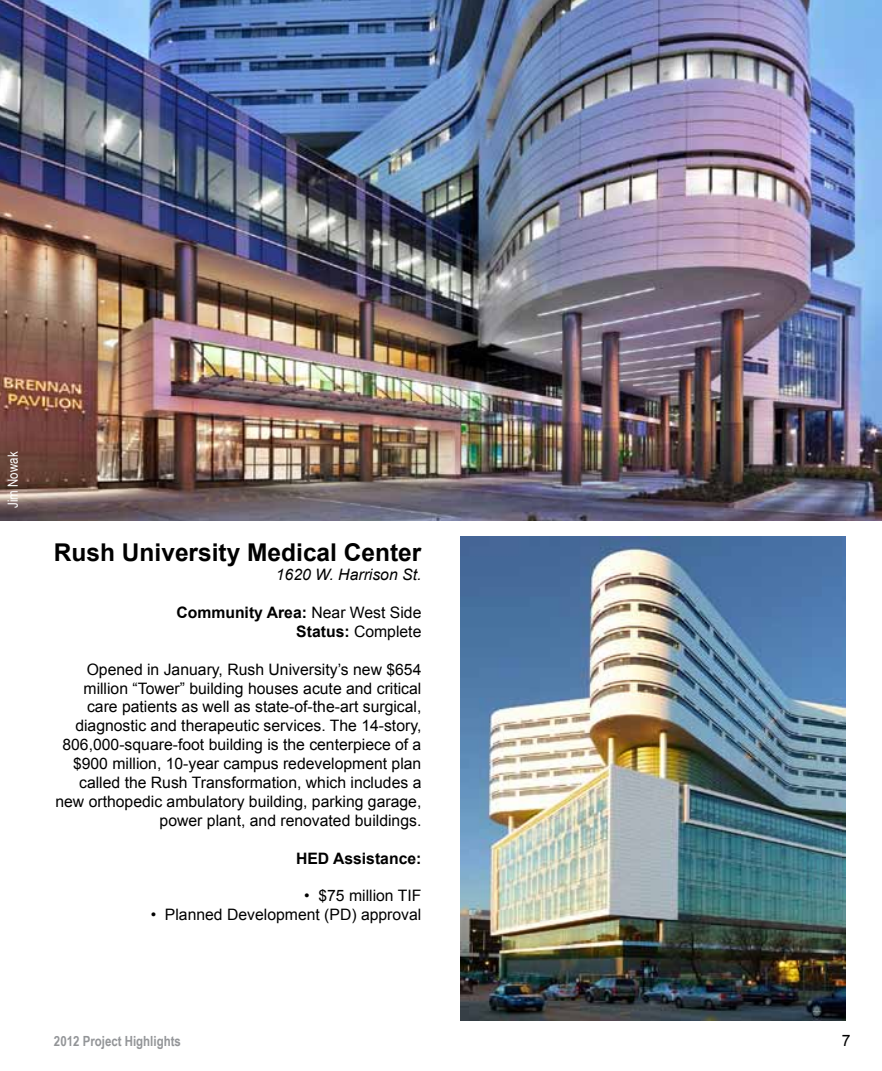
<style>
.page{position:relative;width:882px;height:1071px;background:#fff}
.page>*{position:absolute;margin:0;border:0;box-sizing:border-box;transform-origin:0 0}
.t1{font:700 24.5px "Arial";color:#000}
.t2{font:15.75px/18.9px "Arial";color:#000;text-align:right}
.t3{font:700 15.75px/18.9px "Arial";color:#000;text-align:right}
.t4{font:italic 15.75px "Arial";color:#000}
.t5{font:700 14px "Arial Narrow";color:#939598}
.t6{font:14px "Arial Narrow";color:#fff}
.s1{font-weight:400}
</style>
<div class="page">
<img style="left:461px;top:537px;width:384px;height:484px">
<img style="left:0;top:0;width:882px;height:520px">
<p class="t6" style="left:3px;top:508px;width:58px;rotate:-90deg">Jim Nowak</p>
<h1 class="t1" style="left:54px;top:536px;width:369px">Rush University Medical Center</h1>
<p class="t4" style="left:276px;top:564px;width:147px">1620 W. Harrison St.</p>
<p class="t3" style="left:176px;top:603px;width:247px">Community Area: <span class="s1">Near West Side<br></span>Status: <span class="s1">Complete</span></p>
<p class="t2" style="left:55px;top:660px;width:367px">Opened in January, Rush University’s new $654 million “Tower” building houses acute and critical care patients as well as state-of-the-art surgical, diagnostic and therapeutic services. The 14-story, 806,000-square-foot building is the centerpiece of a $900 million, 10-year campus redevelopment plan called the Rush Transformation, which includes a new orthopedic ambulatory building, parking garage, power plant, and renovated buildings.</p>
<p class="t3" style="left:296px;top:849px;width:127px">HED Assistance:</p>
<p class="t2" style="left:304px;top:887px;width:119px">• $75 million TIF</p>
<p class="t2" style="left:151px;top:905px;width:272px">• Planned Development (PD) approval</p>
<p class="t5" style="left:54px;top:1030px;width:128px">2012 Project Highlights</p>
<p class="t2" style="left:842px;top:1031px;width:10px">7</p>
</div>
